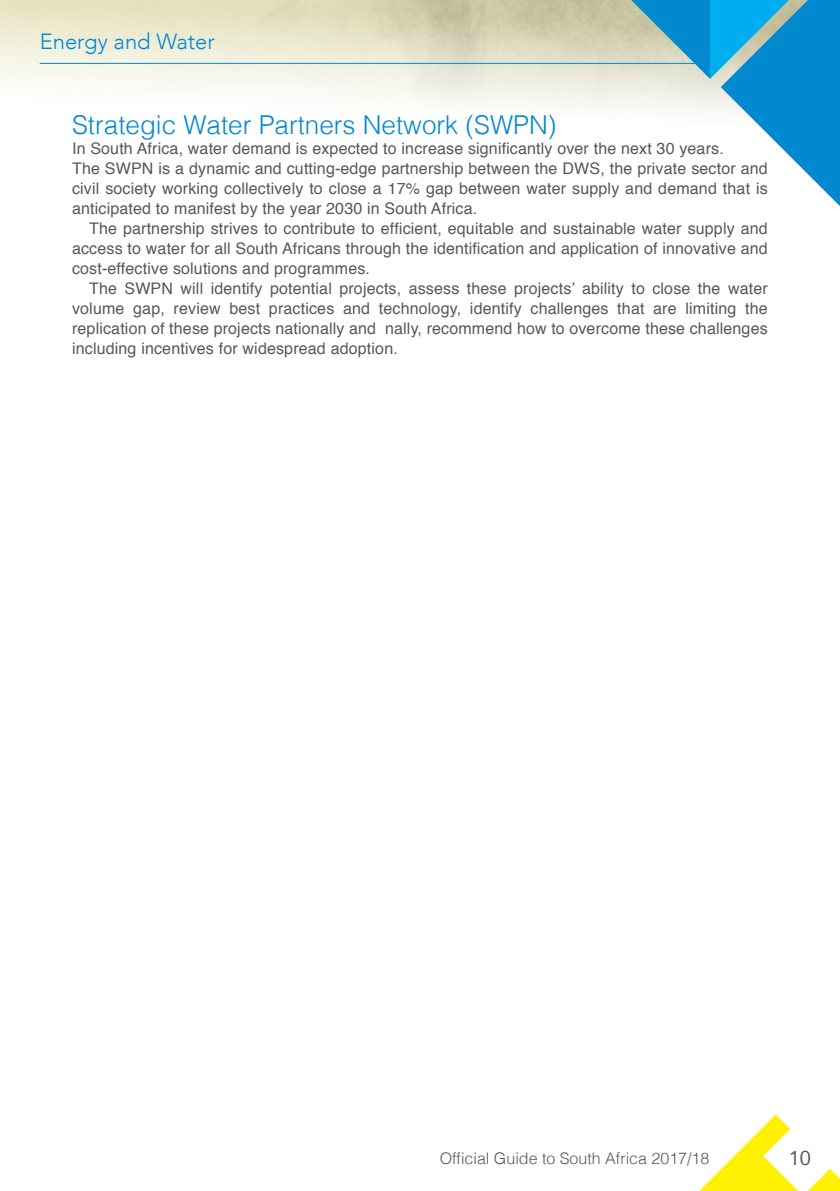
<style>
.page{position:relative;width:840px;height:1191px;background:#fff}
.page>*{position:absolute;margin:0;border:0;box-sizing:border-box;transform-origin:0 0}
.Heading3{font:300 26px "Helvetica";color:#0089cf}
.t1{font:300 22px "Avenir";color:#0089cf}
.t2{font:20px "Avenir";color:#57585a}
.body_copy{font:16px/20px "Helvetica";letter-spacing:.01em;color:#57585a;text-align:justify}
.t3{font:300 16px "Helvetica";color:#57585a}
</style>
<div class="page">
<svg style="left:699px;top:1114px;width:140px;height:77px"></svg>
<svg style="left:506px;top:0;width:333px;height:205px"></svg>
<hr style="left:40px;top:63px;width:669px;height:1px;background:#0089cf">
<h2 class="t1" style="left:40px;top:28px;width:176px">Energy and Water</h2>
<p class="Heading3" style="left:72px;top:102px;width:485px">Strategic Water Partners Network (SWPN)</p>
<p class="body_copy" style="left:72px;top:138px;width:652px">In South Africa, water demand is expected to increase significantly over the next 30 years.</p>
<p class="body_copy" style="left:72px;top:158px;width:697px">The SWPN is a dynamic and cutting-edge partnership between the DWS, the private sector and civil society working collectively to close a 17% gap between water supply and demand that is anticipated to manifest by the year 2030 in South Africa.</p>
<p class="body_copy" style="left:72px;top:218px;width:696px;text-indent:17px">The partnership strives to contribute to efficient, equitable and sustainable water supply and access to water for all South Africans through the identification and application of innovative and cost-effective solutions and programmes.</p>
<p class="body_copy" style="left:72px;top:278px;width:696px;text-indent:17px">The SWPN will identify potential projects, assess these projects’ ability to close the water volume gap, review best practices and technology, identify challenges that are limiting the replication of these projects nationally and nally, recommend how to overcome these challenges including incentives for widespread adoption.</p>
<p class="t3" style="left:439px;top:1144px;width:271px">Official Guide to South Africa 2017/18</p>
<p class="t2" style="left:788px;top:1142px;width:24px">10</p>
</div>
